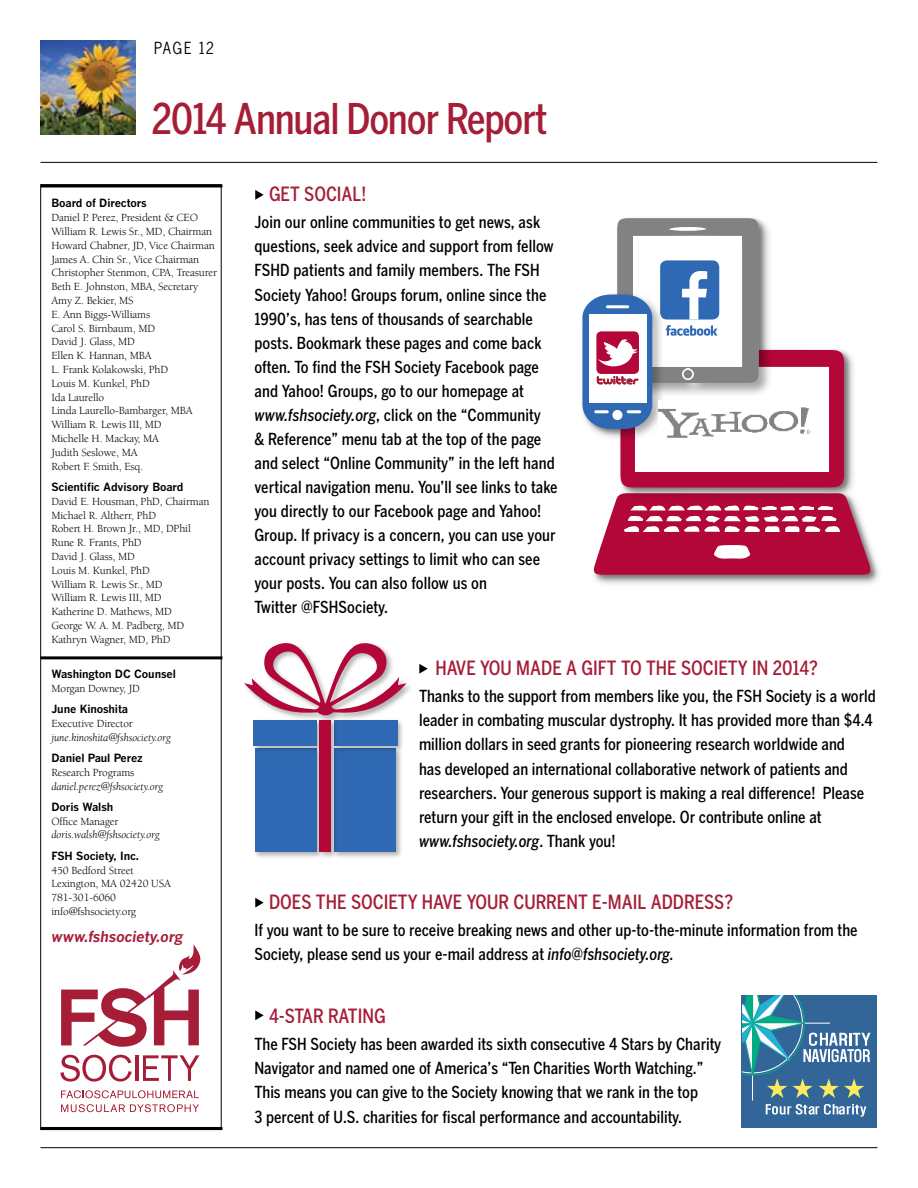
<style>
.page{position:relative;width:918px;height:1188px;background:#fff}
.page>*{position:absolute;margin:0;border:0;box-sizing:border-box;transform-origin:0 0}
.t1{font:500 condensed 42px "Benton Gothic";letter-spacing:-.03em;color:#a51d36}
.t2{font:500 condensed 19.5px "Benton Gothic";color:#a51d36}
.t3{font:500 condensed 16.5px/24px "Benton Gothic";color:#000}
.t4{font:condensed 16.5px "Benton Gothic";color:#000}
.t5{font:italic 700 15px "Benton Gothic";letter-spacing:-.01em;color:#a51d36}
.t6{font:11.25px/13.8px "Berkeley Std";letter-spacing:-.01em;color:#000}
.t7{font:700 11.25px "Benton Gothic";letter-spacing:-.01em;color:#000}
.t8{font:italic 11.25px "Berkeley Std";letter-spacing:-.01em;color:#000}
.s1{font-style:italic}
</style>
<div class="page">
<img style="left:40px;top:40px;width:95px;height:95px">
<hr style="left:40px;top:162px;width:838px;height:1px;background:#000">
<hr style="left:40px;top:1147px;width:838px;height:1px;background:#000">
<div style="left:40px;top:184px;width:181px;height:946px;border:1px solid #000"></div>
<svg style="left:41px;top:184px;width:181px;height:4px"></svg>
<hr style="left:40px;top:656px;width:182px;height:3px;background:#000">
<hr style="left:41px;top:1127px;width:181px;height:3px;background:#000">
<svg style="left:741px;top:995px;width:136px;height:133px;background:#4f83a5"></svg>
<svg style="left:255px;top:190px;width:9px;height:10px"></svg>
<svg style="left:255px;top:898px;width:9px;height:10px"></svg>
<svg style="left:255px;top:1010px;width:9px;height:10px"></svg>
<div style="left:591px;top:489px;width:292px;height:99px;background:#000;opacity:.35"></div>
<svg style="left:582px;top:218px;width:290px;height:357px"></svg>
<div style="left:253px;top:747px;width:72px;height:112px;background:#000;opacity:.3"></div>
<div style="left:255px;top:748px;width:62px;height:103px;background:#2f69b3"></div>
<div style="left:332px;top:747px;width:71px;height:112px;background:#000;opacity:.3"></div>
<div style="left:334px;top:748px;width:62px;height:103px;background:#2f69b3"></div>
<div style="left:243px;top:641px;width:170px;height:82px;background:#000;opacity:.3"></div>
<svg style="left:244px;top:641px;width:163px;height:75px"></svg>
<div style="left:252px;top:718px;width:72px;height:35px;background:#000;opacity:.3"></div>
<div style="left:254px;top:720px;width:63px;height:25px;background:#2f69b3"></div>
<div style="left:332px;top:718px;width:73px;height:35px;background:#000;opacity:.3"></div>
<div style="left:334px;top:720px;width:63px;height:25px;background:#2f69b3"></div>
<div style="left:318px;top:718px;width:21px;height:141px;background:#000;opacity:.3"></div>
<div style="left:320px;top:720px;width:11px;height:131px;background:#b20738"></div>
<svg style="left:419px;top:664px;width:9px;height:10px"></svg>
<svg style="left:60px;top:1055px;width:72px;height:27px"></svg>
<hr style="left:135px;top:1055px;width:3px;height:26px;background:#a51d36">
<svg style="left:143px;top:1055px;width:56px;height:26px"></svg>
<svg style="left:61px;top:1090px;width:138px;height:8px"></svg>
<svg style="left:61px;top:1104px;width:138px;height:8px"></svg>
<svg style="left:61px;top:944px;width:140px;height:103px"></svg>
<p class="t4" style="left:154px;top:38px;width:20px">Page</p>
<p class="t4" style="left:199px;top:38px;width:17px">12</p>
<h1 class="t1" style="left:152px;top:93px;width:397px">2014 Annual Donor Report</h1>
<p class="t7" style="left:51px;top:196px;width:97px">Board of Directors</p>
<p class="t6" style="left:51px;top:211px;width:167px">Daniel P. Perez, President &amp; CEO<br>William R. Lewis Sr., MD, Chairman<br>Howard Chabner, JD, Vice Chairman<br>James A. Chin Sr., Vice Chairman<br>Christopher Stenmon, CPA, Treasurer<br>Beth E. Johnston, MBA, Secretary<br>Amy Z. Bekier, MS<br>E. Ann Biggs-Williams<br>Carol S. Birnbaum, MD<br>David J. Glass, MD<br>Ellen K. Hannan, MBA<br>L. Frank Kolakowski, PhD<br>Louis M. Kunkel, PhD<br>Ida Laurello<br>Linda Laurello-Bambarger, MBA<br>William R. Lewis III, MD<br>Michelle H. Mackay, MA<br>Judith Seslowe, MA<br>Robert F. Smith, Esq.</p>
<p class="t7" style="left:51px;top:480px;width:134px">Scientific Advisory Board</p>
<p class="t6" style="left:51px;top:495px;width:160px">David E. Housman, PhD, Chairman<br>Michael R. Altherr, PhD<br>Robert H. Brown Jr., MD, DPhil<br>Rune R. Frants, PhD<br>David J. Glass, MD<br>Louis M. Kunkel, PhD<br>William R. Lewis Sr., MD<br>William R. Lewis III, MD<br>Katherine D. Mathews, MD<br>George W. A. M. Padberg, MD<br>Kathryn Wagner, MD, PhD</p>
<p class="t7" style="left:51px;top:667px;width:126px">Washington DC Counsel</p>
<p class="t6" style="left:51px;top:681px;width:90px">Morgan Downey, JD</p>
<p class="t7" style="left:51px;top:702px;width:78px">June Kinoshita</p>
<p class="t6" style="left:51px;top:717px;width:83px">Executive Director</p>
<p class="t8" style="left:51px;top:731px;width:121px">june.kinoshita@fshsociety.org</p>
<p class="t7" style="left:51px;top:751px;width:93px">Daniel Paul Perez</p>
<p class="t6" style="left:51px;top:765px;width:84px">Research Programs</p>
<p class="t8" style="left:51px;top:780px;width:113px">daniel.perez@fshsociety.org</p>
<p class="t7" style="left:51px;top:800px;width:63px">Doris Walsh</p>
<p class="t6" style="left:51px;top:814px;width:69px">Office Manager</p>
<p class="t8" style="left:51px;top:829px;width:110px">doris.walsh@fshsociety.org</p>
<p class="t7" style="left:51px;top:849px;width:89px">FSH Society, I nc.</p>
<p class="t6" style="left:51px;top:863px;width:121px">450 Bedford Street<br>Lexington, MA 02420 USA<br>781-301-6060 info@fshsociety.org</p>
<p class="t5" style="left:51px;top:928px;width:133px">www.fshsociety.org</p>
<p class="t2" style="left:269px;top:183px;width:99px">Get Social!</p>
<p class="t3" style="left:254px;top:210px;width:305px">Join our online communities to get news, ask questions, seek advice and support from fellow FSHD patients and family members. The FSH Society Yahoo! Groups forum, online since the 1990’s, has tens of thousands of searchable posts. Bookmark these pages and come back often. To find the FSH Society Facebook page and Yahoo! Groups, go to our homepage at <span class="s1">www.fshsociety.org</span>, click on the “Community<br>&amp; Reference” menu tab at the top of the page and select “Online Community” in the left hand vertical navigation menu. You’ll see links to take you directly to our Facebook page and Yahoo!<br>Group. If privacy is a concern, you can use your account privacy settings to limit who can see your posts. You can also follow us on<br>Twitter @FSHSociety.</p>
<p class="t2" style="left:435px;top:657px;width:384px">Have you made a gift to the Society in 2014?</p>
<p class="t3" style="left:419px;top:684px;width:458px">Thanks to the support from members like you, the FSH Society is a world leader in combating muscular dystrophy. It has provided more than $4.4 million dollars in seed grants for pioneering research worldwide and<br>has developed an international collaborative network of patients and researchers. Your generous support is making a real difference! Please return your gift in the enclosed envelope. Or contribute online at <span class="s1">www.fshsociety.org</span>. Thank you!</p>
<p class="t2" style="left:269px;top:891px;width:394px">Does the Society have your current e-mail addr</p>
<p class="t2" style="left:695px;top:891px;width:40px">ess?</p>
<p class="t3" style="left:254px;top:918px;width:605px">If you want to be sure to receive breaking news and other up-to-the-minute information from the<br>Society, please send us your e-mail address at <span class="s1">info@fshsociety.org.</span></p>
<p class="t2" style="left:269px;top:1005px;width:116px">4-Star Rating</p>
<p class="t3" style="left:254px;top:1032px;width:468px">The FSH Society has been awarded its sixth consecutive 4 Stars by Charity Navigator and named one of America’s “Ten Charities Worth Watching.” This means you can give to the Society knowing that we rank in the top<br>3 percent of U.S. charities for fiscal performance and accountability.</p>
</div>
